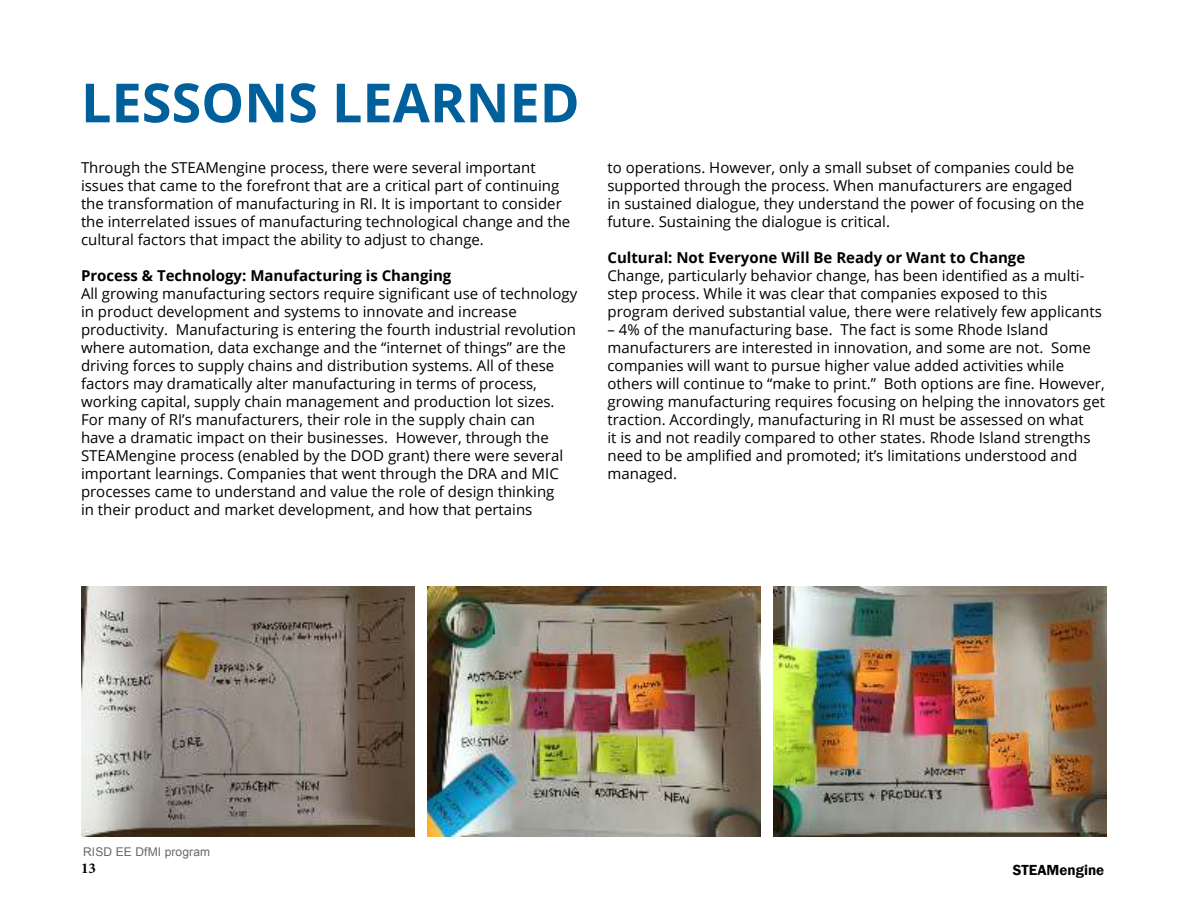
<style>
.page{position:relative;width:1188px;height:918px;background:#fff}
.page>*{position:absolute;margin:0;border:0;box-sizing:border-box;transform-origin:0 0}
.t1{font:700 54px "Open Sans";color:#00609c}
.t2{font:15px/18px "Open Sans";color:#000}
.t3{font:700 15px "Open Sans";color:#000}
.t4{font:600 15px "Franklin Gothic";color:#000}
.t5{font:700 15px "Minion Pro";color:#000}
.t6{font:12px "Arial";letter-spacing:.01em;color:#676766}
.s1{font-style:inherit}
</style>
<div class="page">
<img style="left:81px;top:586px;width:334px;height:251px">
<img style="left:773px;top:586px;width:334px;height:251px">
<img style="left:427px;top:586px;width:334px;height:251px">
<h1 class="t1" style="left:81px;top:81px;width:500px">LESSONS LEARNED</h1>
<p class="t2" style="left:81px;top:161px;width:491px">Through the STEAMengine process, there were several important issues that came to the forefront that are a critical part of continuing the transformation of manufacturing in RI. It is important to consider the interrelated issues of manufacturing technological change and the cultural factors that impact the ability to adjust to change.</p>
<p class="t3" style="left:81px;top:270px;width:372px">Process &amp; Technology: Manufacturing is Changing</p>
<p class="t2" style="left:81px;top:285px;width:498px">All growing manufacturing sectors require significant use of technology in product development and systems to innovate and increase productivity. Manufacturing is entering the fourth industrial revolution where automation, data exchange and the “internet of things” are the driving forces to supply chains and distribution systems. All of these factors may dramatically alter manufacturing in terms of process, working capital, supply chain management and production lot sizes.<br>For many of RI’s manufacturers, their role in the supply chain can<br>have a dramatic impact on their businesses. However, through the STEAMengine process (enabled by the DOD grant) there were several important learnings. Companies that went through the DRA and MIC processes came to understand and value the role of design thinking<br>in their product and market development, and how that pertains</p>
<p class="t2" style="left:608px;top:161px;width:478px">to operations. However, only a small subset of companies could be supported through the process. When manufacturers are engaged in sustained dialogue, they understand the power of focusing on the future. Sustaining the dialogue is critical.</p>
<p class="t3" style="left:608px;top:252px;width:419px">Cultural: Not Everyone Will Be Ready or Want to Change</p>
<p class="t2" style="left:608px;top:267px;width:496px">Change, particularly behavior change, has been identified as a multi&shy;step process. While it was clear that companies exposed to this program derived substantial value, there were relatively few applicants</p>
<p class="t2" style="left:608px;top:323px;width:499px">– 4% of the manufacturing base. The fact is some Rhode Island manufacturers are interested in innovation, and some are not. Some companies will want to pursue higher value added activities while others will continue to “make to print.” Both options are fine. However, growing manufacturing requires focusing on helping the innovators get traction. Accordingly, manufacturing in RI must be assessed on what<br>it is and not readily compared to other states. Rhode Island strengths need to be amplified and promoted; it’s limitations understood and managed.</p>
<p class="t6" style="left:83px;top:844px;width:128px"><span class="s1">RISD</span> EE <span class="s1">DfMI</span> program</p>
<p class="t5" style="left:81px;top:858px;width:17px">13</p>
<p class="t4" style="left:1013px;top:863px;width:93px">STEAMengine</p>
</div>
